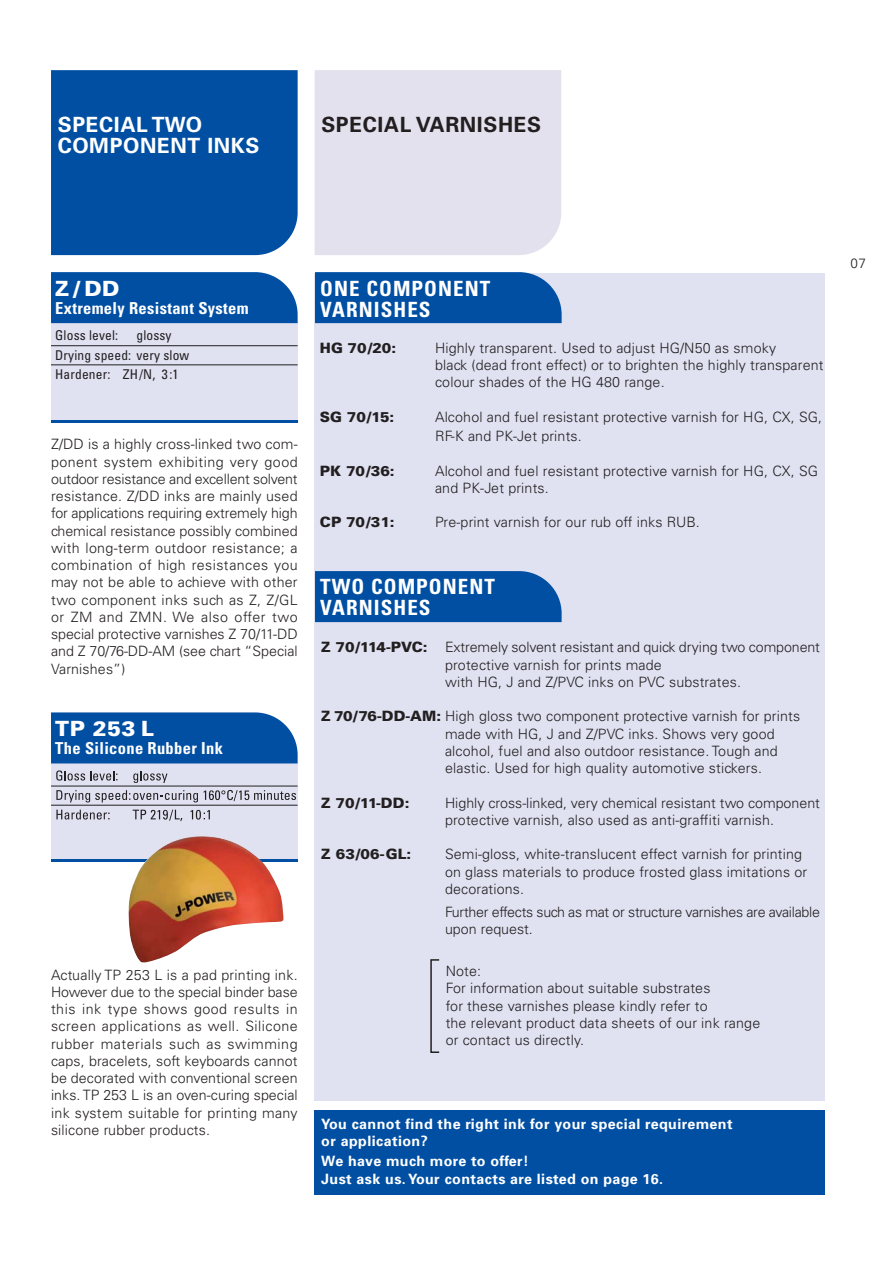
<style>
.page{position:relative;width:894px;height:1263px;background:#fff}
.page>*{position:absolute;margin:0;border:0;box-sizing:border-box;transform-origin:0 0}
.t1{font:700 condensed 21px/21px "Univers";letter-spacing:.05em;color:#fff}
.t2{font:700 21px/21px "Univers";letter-spacing:.03em;color:#fff}
.t3{font:700 21px "Univers";letter-spacing:.03em;color:#231f20}
.t4{font:900 21px "Univers";letter-spacing:.02em;color:#fff}
.t5{font:700 condensed 16.5px "Univers";letter-spacing:.02em;color:#fff}
.t6{font:300 14.25px/17.2px "Univers";letter-spacing:.01em;color:#231f20}
.t7{font:700 14.25px/17.2px "Univers";letter-spacing:.03em;color:#fff}
.t8{font:300 14.25px/17.2px "Univers";letter-spacing:-.02em;color:#231f20}
.t9{font:900 14.25px "Univers";color:#231f20}
.t10{font:condensed 13.5px/19.5px "Univers";letter-spacing:.01em;color:#231f20}
.t11{font:300 13.5px "Univers";color:#231f20}
.s1{font-weight:900}
</style>
<div class="page">
<div style="left:315px;top:273px;width:510px;height:827px;background:#e0e2f2"></div>
<div style="left:315px;top:272px;width:247px;height:51px;background:#004fa3"></div>
<div style="left:315px;top:571px;width:247px;height:51px;background:#004fa3"></div>
<div style="left:315px;top:1111px;width:510px;height:84px;background:#004fa3"></div>
<div style="left:51px;top:70px;width:247px;height:185px;background:#004fa3"></div>
<div style="left:51px;top:323px;width:247px;height:97px;background:#e0e2f2"></div>
<div style="left:51px;top:272px;width:247px;height:51px;background:#004fa3"></div>
<hr style="left:51px;top:345px;width:247px;height:1px;background:#231f20">
<hr style="left:51px;top:364px;width:247px;height:1px;background:#231f20">
<hr style="left:51px;top:420px;width:247px;height:3px;background:#004fa3">
<div style="left:51px;top:763px;width:247px;height:98px;background:#e0e2f2"></div>
<svg style="left:133px;top:810px;width:49px;height:11px"></svg>
<svg style="left:191px;top:810px;width:19px;height:10px"></svg>
<svg style="left:56px;top:810px;width:54px;height:10px"></svg>
<svg style="left:204px;top:790px;width:92px;height:11px"></svg>
<svg style="left:56px;top:790px;width:142px;height:12px"></svg>
<svg style="left:133px;top:771px;width:35px;height:12px"></svg>
<svg style="left:56px;top:770px;width:61px;height:11px"></svg>
<div style="left:51px;top:712px;width:247px;height:51px;background:#004fa3"></div>
<hr style="left:51px;top:786px;width:247px;height:1px;background:#231f20">
<hr style="left:51px;top:805px;width:247px;height:1px;background:#231f20">
<hr style="left:51px;top:859px;width:247px;height:3px;background:#004fa3">
<div style="left:315px;top:70px;width:246px;height:185px;background:#e2e1ed"></div>
<div style="left:430px;top:959px;width:10px;height:94px;border:2px solid #231f20"></div>
<img style="left:128px;top:836px;width:156px;height:127px">
<h1 class="t2" style="left:58px;top:116px;width:203px">SPECIAL TWO<br>COMPONENT INKS</h1>
<h1 class="t3" style="left:321px;top:117px;width:221px">SPECIAL VARNISHES</h1>
<h1 class="t4" style="left:55px;top:281px;width:66px">Z/DD</h1>
<p class="t5" style="left:55px;top:302px;width:195px">Extremely Resistant System</p>
<p class="t10" style="left:55px;top:327px;width:65px">Gloss level:</p>
<p class="t10" style="left:55px;top:327px;width:136px;text-indent:81px">glossy<br>Drying speed: very slow<br>Hardener: ZH/N, 3:1</p>
<p class="t6" style="left:51px;top:437px;width:248px;text-align:justify">Z/DD is a highly cross-linked two com&shy;ponent system exhibiting very good outdoor resistance and excellent solvent resistance. Z/DD inks are mainly used for applications requiring extremely high chemical resistance possibly combined with long-term outdoor resistance; a combination of high resistances you may not be able to achieve with other two component inks such as Z, Z/GL or ZM and ZMN. We also offer two special protective varnishes Z 70/11-DD and Z 70/76-DD-AM (see chart “Special Varnishes”)</p>
<h1 class="t4" style="left:55px;top:721px;width:100px">TP 253 L</h1>
<p class="t5" style="left:55px;top:742px;width:169px">The Silicone Rubber Ink</p>
<p class="t6" style="left:51px;top:967px;width:248px;text-align:justify">Actually TP 253 L is a pad printing ink.<br>However due to the special binder base this ink type shows good results in screen applications as well. Silicone rubber materials such as swimming caps, bracelets, soft keyboards cannot be decorated with conventional screen inks. TP 253 L is an oven-curing special ink system suitable for printing many silicone rubber products.</p>
<h1 class="t1" style="left:320px;top:280px;width:172px">ONE COMPONENT<br>VARNISHES</h1>
<p class="t9" style="left:320px;top:342px;width:78px">HG 70/20:</p>
<p class="t6" style="left:435px;top:340px;width:390px">Highly transparent. Used to adjust HG/N50 as smoky<br>black (dead front effect) or to brighten the highly transparent colour shades of the HG 480 range.</p>
<p class="t9" style="left:320px;top:411px;width:76px">SG 70/15:</p>
<p class="t6" style="left:435px;top:408px;width:389px;line-height:19.5px">Alcohol and fuel resistant protective varnish for HG, CX, SG,<br>RF-K and PK-Jet prints.</p>
<p class="t9" style="left:320px;top:465px;width:76px">PK 70/36:</p>
<p class="t6" style="left:435px;top:463px;width:385px">Alcohol and fuel resistant protective varnish for HG, CX, SG and PK-Jet prints.</p>
<p class="t9" style="left:320px;top:517px;width:76px">CP 70/31:</p>
<p class="t6" style="left:435px;top:515px;width:266px">Pre-print varnish for our rub off inks RUB.</p>
<h1 class="t1" style="left:320px;top:578px;width:176px">TWO COMPONENT<br>VARNISHES</h1>
<p class="t6" style="left:445px;top:640px;width:376px;text-indent:-124px"><span class="s1">Z 70/114-PVC:</span> Extremely solvent resistant and quick drying two component protective varnish for prints made<br>with HG, J and Z/PVC inks on PVC substrates.</p>
<p class="t6" style="left:445px;top:709px;width:357px;text-indent:-124px"><span class="s1">Z 70/76-DD-AM:</span> High gloss two component protective varnish for prints made with HG, J and Z/PVC inks. Shows very good alcohol, fuel and also outdoor resistance. Tough and elastic. Used for high quality automotive stickers.</p>
<p class="t9" style="left:321px;top:797px;width:90px">Z 70/11-DD:</p>
<p class="t6" style="left:445px;top:795px;width:377px">Highly cross-linked, very chemical resistant two component protective varnish, also used as anti-graffiti varnish.</p>
<p class="t9" style="left:321px;top:849px;width:92px">Z 63/06-GL:</p>
<p class="t6" style="left:445px;top:847px;width:364px">Semi-gloss, white-translucent effect varnish for printing on glass materials to produce frosted glass imitations or decorations.</p>
<p class="t8" style="left:445px;top:905px;width:377px">Further effects such as mat or structure varnishes are available upon request.</p>
<p class="t6" style="left:446px;top:964px;width:316px">Note:<br>For information about suitable substrates<br>for these varnishes please kindly refer to<br>the relevant product data sheets of our ink range or contact us directly.</p>
<p class="t7" style="left:321px;top:1116px;width:413px">You cannot find the right ink for your special requirement or application?</p>
<p class="t7" style="left:321px;top:1154px;width:343px">We have much more to offer!<br>Just ask us. Your contacts are listed on page 16.</p>
<p class="t11" style="left:851px;top:258px;width:17px">07</p>
</div>
